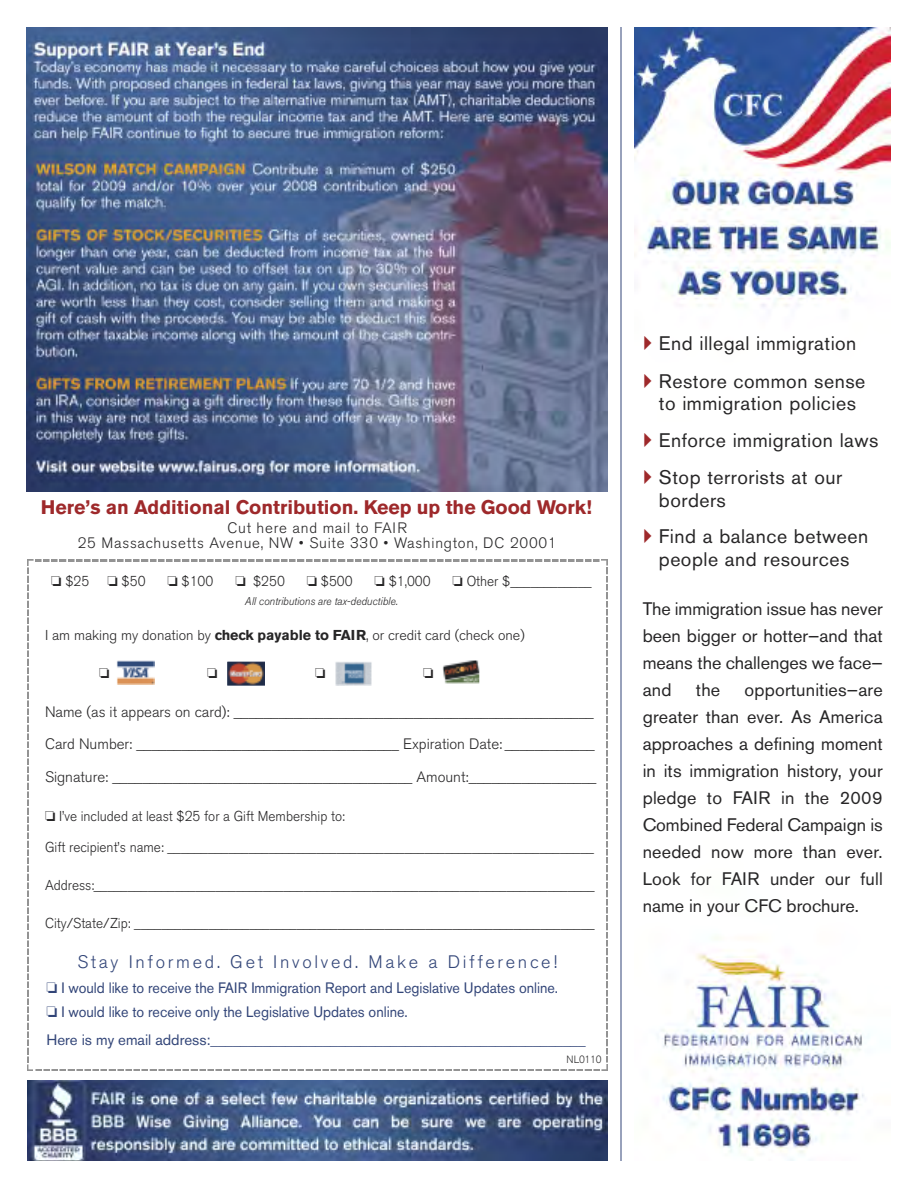
<style>
.page{position:relative;width:918px;height:1188px;background:#fff}
.page>*{position:absolute;margin:0;border:0;box-sizing:border-box;transform-origin:0 0}
.t1{font:19.5px/36.9px "Akzidenz Grotesk BE";letter-spacing:.025em;color:#272627}
.t2{font:700 19.5px "Akzidenz Grotesk BE";color:#9e292b}
.t3{font:18px/27px "Akzidenz Grotesk BE";color:#272627;text-align:justify}
.t4{font:300 18px "Akzidenz Grotesk BE";letter-spacing:.15em;color:#324578}
.t5{font:300 15px/32.8px "Akzidenz Grotesk BE";color:#272627}
.t6{font:15px/24px "Akzidenz Grotesk BE";color:#324578;scale:.95 1}
.t7{font:300 15px/15px "Akzidenz Grotesk BE";letter-spacing:.05em;color:#272627;text-align:center}
.t8{font:15px "Akzidenz Grotesk BE";color:#324578}
.t9{font:300 14.25px "Akzidenz Grotesk BE";color:#272627;scale:.95 1}
.t10{font:300 14.25px "Akzidenz Grotesk BE";color:#272627}
.t11{font:italic 300 11.25px "Akzidenz Grotesk BE";color:#272627;scale:.95 1}
.t12{font:300 10.5px "Akzidenz Grotesk BE";letter-spacing:-.025em;color:#272627;scale:.95 1}
.s1{font-weight:700}
</style>
<div class="page">
<img style="left:27px;top:1080px;width:581px;height:81px">
<hr style="left:621px;top:27px;width:1px;height:1134px;background:#324578">
<img style="left:27px;top:27px;width:580px;height:464px">
<img style="left:635px;top:27px;width:256px;height:1134px">
<svg style="left:644px;top:335px;width:7px;height:15px"></svg>
<svg style="left:644px;top:374px;width:7px;height:14px"></svg>
<svg style="left:644px;top:433px;width:7px;height:14px"></svg>
<svg style="left:644px;top:470px;width:7px;height:14px"></svg>
<svg style="left:644px;top:529px;width:7px;height:14px"></svg>
<svg style="left:27px;top:560px;width:581px;height:511px"></svg>
<h1 class="t2" style="left:41px;top:499px;width:552px">Here’s an Additional Contribution. Keep up the Good Work!</h1>
<p class="t7" style="left:78px;top:521px;width:480px">Cut here and mail to FAIR<br>25 Massachusetts Avenue, NW • Suite 330 • Washington, DC 20001</p>
<p class="t9" style="left:51px;top:575px;width:42px">❏ $25</p>
<p class="t9" style="left:108px;top:575px;width:42px">❏ $50</p>
<p class="t9" style="left:168px;top:575px;width:50px">❏ $100</p>
<p class="t9" style="left:235px;top:575px;width:54px">❏ $250</p>
<p class="t9" style="left:307px;top:575px;width:50px">❏ $500</p>
<p class="t9" style="left:375px;top:575px;width:60px">❏ $1,000</p>
<p class="t9" style="left:453px;top:575px;width:148px">❏ Other $____________</p>
<p class="t11" style="left:245px;top:597px;width:163px">All contributions are tax-deductible.</p>
<p class="t10" style="left:45px;top:629px;width:481px">I am making my donation by <span class="s1">check payable to FAIR</span>, or credit card (check one)</p>
<p class="t5" style="left:45px;top:696px;width:553px">Name (as it appears on card): ________________________________________________<br>Card Number: ___________________________________ Expiration Date: ____________<br>Signature: ________________________________________ Amount:_________________</p>
<p class="t9" style="left:45px;top:810px;width:317px">❏ I’ve included at least $25 for a Gift Membership to:</p>
<p class="t9" style="left:45px;top:841px;width:579px">Gift recipient’s name: _______________________________________________________________</p>
<p class="t9" style="left:45px;top:879px;width:580px">Address:__________________________________________________________________________</p>
<p class="t9" style="left:45px;top:917px;width:580px">City/State/Zip: ____________________________________________________________________</p>
<p class="t4" style="left:77px;top:954px;width:481px">Stay Informed. Get Involved. Make a Difference!</p>
<p class="t6" style="left:47px;top:977px;width:540px">❏ I would like to receive the FAIR Immigration Report and Legislative Updates online. ❏ I would like to receive only the Legislative Updates online.</p>
<p class="t8" style="left:47px;top:1035px;width:541px">Here is my email address:__________________________________________________</p>
<p class="t12" style="left:566px;top:1055px;width:38px">NL0110</p>
<h1 class="t1" style="left:659px;top:326px;width:208px;line-height:38.1px">End illegal immigration<br>Restore common sense</h1>
<h1 class="t1" style="left:659px;top:387px;width:221px">to immigration policies<br>Enforce immigration laws<br>Stop terrorists at our</h1>
<h1 class="t1" style="left:659px;top:483px;width:211px">borders<br>Find a balance between</h1>
<h1 class="t1" style="left:659px;top:543px;width:192px">people and resources</h1>
<p class="t3" style="left:643px;top:597px;width:242px">The immigration issue has never been bigger or hotter—and that means the challenges we face— and</p>
<p class="t3" style="left:696px;top:678px;width:26px">the</p>
<p class="t3" style="left:643px;top:678px;width:242px;text-indent:102px">opportunities—are greater than ever. As America approaches a defining moment in its immigration history, your pledge to FAIR in the 2009<br>Combined Federal Campaign is needed now more than ever.<br>Look for FAIR under our full name in your CFC brochure.</p>
</div>
